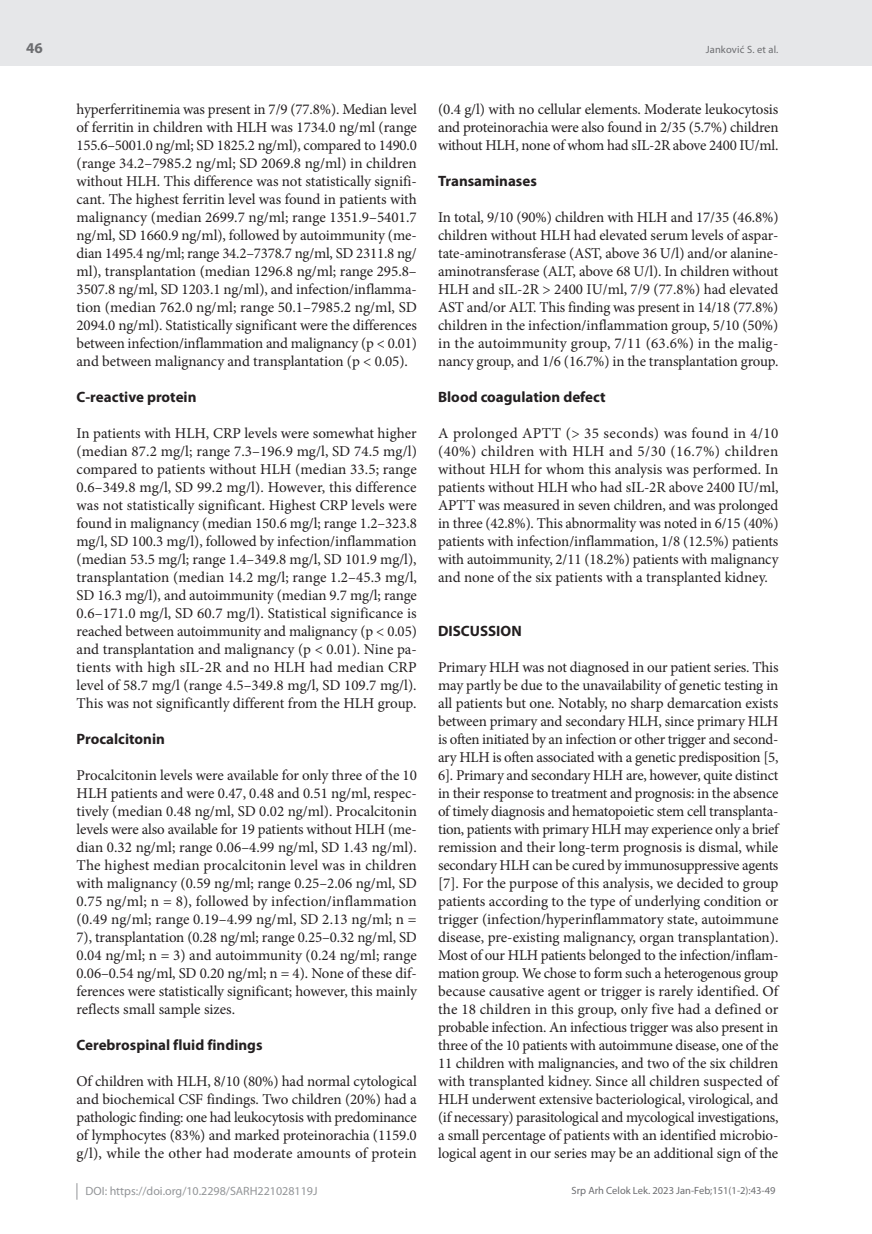
<style>
.page{position:relative;width:872px;height:1234px;background:#fff}
.page>*{position:absolute;margin:0;border:0;box-sizing:border-box;transform-origin:0 0}
.t1{font:15px/18px "Minion Pro";letter-spacing:-.01em;color:#231f20;text-align:justify}
.t2{font:700 15px "Myriad Pro";color:#231f20}
.t3{font:700 15px "Myriad Pro";color:#6c6d70}
.t4{font:12px "Myriad Pro";color:#939598}
.t5{font:10.5px "Myriad Pro";color:#6c6d70}
</style>
<div class="page">
<div style="left:0;top:0;width:872px;height:66px;background:#e6e7e9"></div>
<svg style="left:77px;top:1183px;width:1px;height:16px"></svg>
<p class="t3" style="left:26px;top:38px;width:18px">46</p>
<p class="t1" style="left:77px;top:100px;width:342px">hyperferritinemia was present in 7/9 (77.8%). Median level of ferritin in children with HLH was 1734.0 ng/ml (range 155.6–5001.0 ng/ml; SD 1825.2 ng/ml), compared to 1490.0 (range 34.2–7985.2 ng/ml; SD 2069.8 ng/ml) in children without HLH. This difference was not statistically signifi&shy;cant. The highest ferritin level was found in patients with malignancy (median 2699.7 ng/ml; range 1351.9–5401.7 ng/ml, SD 1660.9 ng/ml), followed by autoimmunity (me&shy;dian 1495.4 ng/ml; range 34.2–7378.7 ng/ml, SD 2311.8 ng/ ml), transplantation (median 1296.8 ng/ml; range 295.8– 3507.8 ng/ml, SD 1203.1 ng/ml), and infection/inflamma&shy;tion (median 762.0 ng/ml; range 50.1–7985.2 ng/ml, SD 2094.0 ng/ml). Statistically significant were the differences between infection/inflammation and malignancy (p &lt; 0.01) and between malignancy and transplantation (p &lt; 0.05).</p>
<p class="t2" style="left:77px;top:387px;width:121px">C-reactive protein</p>
<p class="t1" style="left:77px;top:424px;width:342px">In patients with HLH, CRP levels were somewhat higher (median 87.2 mg/l; range 7.3–196.9 mg/l, SD 74.5 mg/l) compared to patients without HLH (median 33.5; range 0.6–349.8 mg/l, SD 99.2 mg/l). However, this difference was not statistically significant. Highest CRP levels were found in malignancy (median 150.6 mg/l; range 1.2–323.8 mg/l, SD 100.3 mg/l), followed by infection/inflammation (median 53.5 mg/l; range 1.4–349.8 mg/l, SD 101.9 mg/l), transplantation (median 14.2 mg/l; range 1.2–45.3 mg/l, SD 16.3 mg/l), and autoimmunity (median 9.7 mg/l; range 0.6–171.0 mg/l, SD 60.7 mg/l). Statistical significance is reached between autoimmunity and malignancy (p &lt; 0.05) and transplantation and malignancy (p &lt; 0.01). Nine pa&shy;tients with high sIL-2R and no HLH had median CRP level of 58.7 mg/l (range 4.5–349.8 mg/l, SD 109.7 mg/l).<br>This was not significantly different from the HLH group.</p>
<p class="t2" style="left:77px;top:729px;width:90px">Procalcitonin</p>
<p class="t1" style="left:77px;top:766px;width:342px">Procalcitonin levels were available for only three of the 10<br>HLH patients and were 0.47, 0.48 and 0.51 ng/ml, respec&shy;tively (median 0.48 ng/ml, SD 0.02 ng/ml). Procalcitonin levels were also available for 19 patients without HLH (me&shy;dian 0.32 ng/ml; range 0.06–4.99 ng/ml, SD 1.43 ng/ml).<br>The highest median procalcitonin level was in children with malignancy (0.59 ng/ml; range 0.25–2.06 ng/ml, SD 0.75 ng/ml; n = 8), followed by infection/inflammation (0.49 ng/ml; range 0.19–4.99 ng/ml, SD 2.13 ng/ml; n = 7), transplantation (0.28 ng/ml; range 0.25–0.32 ng/ml, SD 0.04 ng/ml; n = 3) and autoimmunity (0.24 ng/ml; range 0.06–0.54 ng/ml, SD 0.20 ng/ml; n = 4). None of these dif&shy;ferences were statistically significant; however, this mainly reflects small sample sizes.</p>
<p class="t2" style="left:77px;top:1035px;width:187px">Cerebrospinal fluid findings</p>
<p class="t1" style="left:77px;top:1072px;width:342px">Of children with HLH, 8/10 (80%) had normal cytological and biochemical CSF findings. Two children (20%) had a pathologic finding: one had leukocytosis with predominance of lymphocytes (83%) and marked proteinorachia (1159.0 g/l), while the other had moderate amounts of protein</p>
<p class="t4" style="left:86px;top:1183px;width:233px">DOI: https://doi.org/10.2298/SARH221028119J</p>
<p class="t5" style="left:705px;top:43px;width:74px">Janković S. et al.</p>
<p class="t1" style="left:438px;top:100px;width:342px">(0.4 g/l) with no cellular elements. Moderate leukocytosis and proteinorachia were also found in 2/35 (5.7%) children without HLH, none of whom had sIL-2R above 2400 IU/ml.</p>
<p class="t2" style="left:438px;top:171px;width:100px">Transaminases</p>
<p class="t1" style="left:438px;top:208px;width:342px">In total, 9/10 (90%) children with HLH and 17/35 (46.8%) children without HLH had elevated serum levels of aspar&shy;tate-aminotransferase (AST, above 36 U/l) and/or alanine&shy;aminotransferase (ALT, above 68 U/l). In children without HLH and sIL-2R &gt; 2400 IU/ml, 7/9 (77.8%) had elevated AST and/or ALT. This finding was present in 14/18 (77.8%) children in the infection/inflammation group, 5/10 (50%) in the autoimmunity group, 7/11 (63.6%) in the malig&shy;nancy group, and 1/6 (16.7%) in the transplantation group.</p>
<p class="t2" style="left:438px;top:387px;width:169px">Blood coagulation defect</p>
<p class="t1" style="left:438px;top:424px;width:342px">A prolonged APTT (&gt; 35 seconds) was found in 4/10 (40%) children with HLH and 5/30 (16.7%) children without HLH for whom this analysis was performed. In patients without HLH who had sIL-2R above 2400 IU/ml, APTT was measured in seven children, and was prolonged in three (42.8%). This abnormality was noted in 6/15 (40%) patients with infection/inflammation, 1/8 (12.5%) patients with autoimmunity, 2/11 (18.2%) patients with malignancy and none of the six patients with a transplanted kidney.</p>
<p class="t2" style="left:438px;top:621px;width:85px">DISCUSSION</p>
<p class="t1" style="left:438px;top:658px;width:342px">Primary HLH was not diagnosed in our patient series. This may partly be due to the unavailability of genetic testing in all patients but one. Notably, no sharp demarcation exists between primary and secondary HLH, since primary HLH is often initiated by an infection or other trigger and second&shy;ary HLH is often associated with a genetic predisposition [5, 6]. Primary and secondary HLH are, however, quite distinct in their response to treatment and prognosis: in the absence of timely diagnosis and hematopoietic stem cell transplanta&shy;tion, patients with primary HLH may experience only a brief remission and their long-term prognosis is dismal, while secondary HLH can be cured by immunosuppressive agents [7]. For the purpose of this analysis, we decided to group patients according to the type of underlying condition or trigger (infection/hyperinflammatory state, autoimmune disease, pre-existing malignancy, organ transplantation).<br>Most of our HLH patients belonged to the infection/inflam&shy;mation group. We chose to form such a heterogenous group because causative agent or trigger is rarely identified. Of the 18 children in this group, only five had a defined or probable infection. An infectious trigger was also present in three of the 10 patients with autoimmune disease, one of the 11 children with malignancies, and two of the six children with transplanted kidney. Since all children suspected of HLH underwent extensive bacteriological, virological, and (if necessary) parasitological and mycological investigations, a small percentage of patients with an identified microbio&shy;logical agent in our series may be an additional sign of the</p>
<p class="t5" style="left:571px;top:1184px;width:205px">Srp Arh Celok Lek. 2023 Jan-Feb;151(1-2):43-49</p>
</div>
